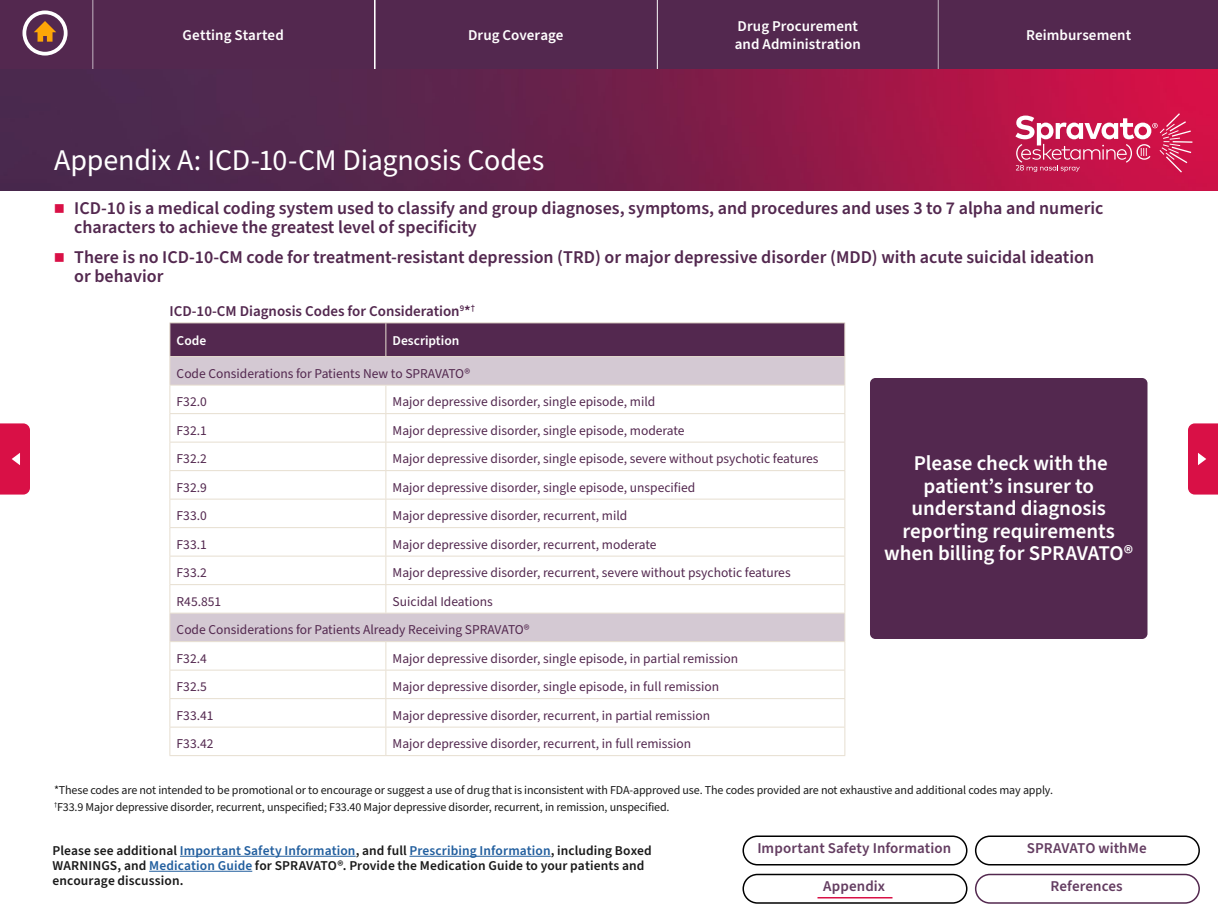
<style>
.page{position:relative;width:1218px;height:918px;background:#fff}
.page>*{position:absolute;margin:0;border:0;box-sizing:border-box;transform-origin:0 0}
.t1{font:30px "Source Sans Pro";letter-spacing:-.01em;color:#fff}
.t2{font:600 21px/22.5px "Source Sans Pro";letter-spacing:-.005em;color:#fff;text-align:center}
.t3{font:600 18px/19.5px "Source Sans Pro";color:#53284f}
.t4{font:600 15px/18px "Source Sans Pro";letter-spacing:.005em;color:#fff}
.t5{font:600 15px "Source Sans Pro";letter-spacing:.005em;color:#643d61}
.t6{font:600 15px "Source Sans Pro";color:#53284f}
.t7{font:13.5px/28.5px "Source Sans Pro";color:#53284f}
.t8{font:600 13.5px/15px "Source Sans Pro";letter-spacing:.01em;color:#1a1a1a}
.t9{font:600 13.5px "Source Sans Pro";letter-spacing:.01em;color:#215e9e}
.t10{font:600 13.5px "Source Sans Pro";color:#fff}
.t11{font:12px/16.8px "Source Sans Pro";letter-spacing:-.01em;color:#1a1a1a}
.s1{color:#1a1a1a}
.s2{color:#215e9e}
</style>
<div class="page">
<hr style="left:180px;top:856px;width:176px;height:1px;background:#215e9e">
<hr style="left:409px;top:856px;width:142px;height:1px;background:#215e9e">
<hr style="left:149px;top:871px;width:103px;height:1px;background:#215e9e">
<div style="left:375px;top:0;width:282px;height:70px;background:#53284f"></div>
<div style="left:657px;top:0;width:282px;height:70px;background:#53284f"></div>
<div style="left:938px;top:0;width:280px;height:70px;background:#53284f"></div>
<hr style="left:375px;top:0;width:1px;height:89px;background:#fff">
<hr style="left:657px;top:0;width:1px;height:89px;background:#fff">
<hr style="left:938px;top:0;width:1px;height:89px;background:#fff">
<img style="left:0;top:69px;width:1218px;height:121px">
<hr style="left:170px;top:322px;width:216px;height:1px;background:#e7ded0">
<hr style="left:386px;top:322px;width:459px;height:1px;background:#e7ded0">
<hr style="left:170px;top:755px;width:216px;height:1px;background:#e7ded0">
<hr style="left:386px;top:755px;width:459px;height:1px;background:#e7ded0">
<svg style="left:170px;top:323px;width:675px;height:432px"></svg>
<div style="left:870px;top:378px;width:277px;height:261px;background:#53284f;border-radius:5px"></div>
<svg style="left:1015px;top:113px;width:177px;height:60px;background:#d3446e"></svg>
<svg style="left:744px;top:835px;width:224px;height:31px"></svg>
<svg style="left:744px;top:873px;width:224px;height:31px"></svg>
<svg style="left:976px;top:835px;width:222px;height:31px"></svg>
<svg style="left:976px;top:873px;width:222px;height:31px"></svg>
<svg style="left:0;top:0;width:92px;height:68px;background:#673d59"></svg>
<div style="left:93px;top:0;width:282px;height:68px;background:#53284f"></div>
<div style="left:1188px;top:423px;width:30px;height:72px;background:#d91046"></div>
<div style="left:0;top:423px;width:30px;height:72px;background:#d91046"></div>
<p class="t4" style="left:183px;top:26px;width:103px">Getting Started</p>
<p class="t4" style="left:468px;top:26px;width:97px">Drug Coverage</p>
<p class="t4" style="left:735px;top:17px;width:128px">Drug Procurement and Administration</p>
<p class="t4" style="left:1026px;top:26px;width:106px">Reimbursement</p>
<h1 class="t1" style="left:54px;top:140px;width:492px">Appendix A: ICD-10-CM Diagnosis Codes</h1>
<h3 class="t3" style="left:74px;top:198px;width:1031px">ICD-10 is a medical coding system used to classify and group diagnoses, symptoms, and procedures and uses 3 to 7 alpha and numeric characters to achieve the greatest level of specificity</h3>
<h3 class="t3" style="left:74px;top:247px;width:1021px">There is no ICD-10-CM code for treatment-resistant depression (TRD) or major depressive disorder (MDD) with acute suicidal ideation or behavior</h3>
<p class="t6" style="left:170px;top:301px;width:307px">ICD-10-CM Diagnosis Codes for Consideration<sup>9</sup>*<sup>†</sup></p>
<p class="t10" style="left:177px;top:331px;width:31px">Code</p>
<p class="t10" style="left:393px;top:331px;width:68px">Description</p>
<p class="t7" style="left:177px;top:359px;width:295px">Code Considerations for Patients New to SPRAVATO®<br>F32.0</p>
<p class="t7" style="left:393px;top:388px;width:264px">Major depressive disorder, single episode, mild</p>
<p class="t7" style="left:177px;top:416px;width:32px">F32.1</p>
<p class="t7" style="left:393px;top:416px;width:294px">Major depressive disorder, single episode, moderate</p>
<p class="t7" style="left:177px;top:445px;width:32px">F32.2</p>
<p class="t7" style="left:393px;top:445px;width:428px">Major depressive disorder, single episode, severe without psychotic features</p>
<p class="t7" style="left:177px;top:473px;width:32px">F32.9</p>
<p class="t7" style="left:393px;top:473px;width:304px">Major depressive disorder, single episode, unspecified</p>
<p class="t7" style="left:177px;top:502px;width:32px">F33.0</p>
<p class="t7" style="left:393px;top:502px;width:236px">Major depressive disorder, recurrent, mild</p>
<p class="t7" style="left:177px;top:530px;width:32px">F33.1</p>
<p class="t7" style="left:393px;top:530px;width:266px">Major depressive disorder, recurrent, moderate</p>
<p class="t7" style="left:177px;top:559px;width:32px">F33.2</p>
<p class="t7" style="left:393px;top:559px;width:400px">Major depressive disorder, recurrent, severe without psychotic features</p>
<p class="t7" style="left:177px;top:587px;width:46px">R45.851</p>
<p class="t7" style="left:177px;top:587px;width:355px;text-indent:216px">Suicidal Ideations<br>Code Considerations for Patients Already Receiving SPRAVATO®<br>F32.4</p>
<p class="t7" style="left:393px;top:644px;width:347px">Major depressive disorder, single episode, in partial remission</p>
<p class="t7" style="left:177px;top:673px;width:32px">F32.5</p>
<p class="t7" style="left:393px;top:673px;width:328px">Major depressive disorder, single episode, in full remission</p>
<p class="t7" style="left:177px;top:701px;width:38px">F33.41</p>
<p class="t7" style="left:393px;top:701px;width:319px">Major depressive disorder, recurrent, in partial remission</p>
<p class="t7" style="left:177px;top:730px;width:38px">F33.42</p>
<p class="t7" style="left:393px;top:730px;width:300px">Major depressive disorder, recurrent, in full remission</p>
<h2 class="t2" style="left:884px;top:453px;width:250px">Please check with the patient’s insurer to understand diagnosis reporting requirements when billing for SPRAVATO®</h2>
<p class="t11" style="left:54px;top:782px;width:1001px">*These codes are not intended to be promotional or to encourage or suggest a use of drug that is inconsistent with FDA-approved use. The codes provided are not exhaustive and additional codes may apply. <sup>†</sup>F33.9 Major depressive disorder, recurrent, unspecified; F33.40 Major depressive disorder, recurrent, in remission, unspecified.</p>
<p class="t9" style="left:52px;top:842px;width:601px"><span class="s1">Please see additional</span> Important Safety Information<span class="s1">, and full</span> Prescribing Information<span class="s1">, including Boxed</span></p>
<p class="t5" style="left:757px;top:838px;width:195px">Important Safety Information</p>
<p class="t5" style="left:1027px;top:838px;width:121px">SPRAVATO withMe</p>
<p class="t8" style="left:52px;top:859px;width:594px">WARNINGS, and <span class="s2">Medication Guide</span> for SPRAVATO®. Provide the Medication Guide to your patients and encourage discussion.</p>
<p class="t5" style="left:823px;top:876px;width:63px">Appendix</p>
<p class="t5" style="left:1051px;top:876px;width:74px">References</p>
</div>
